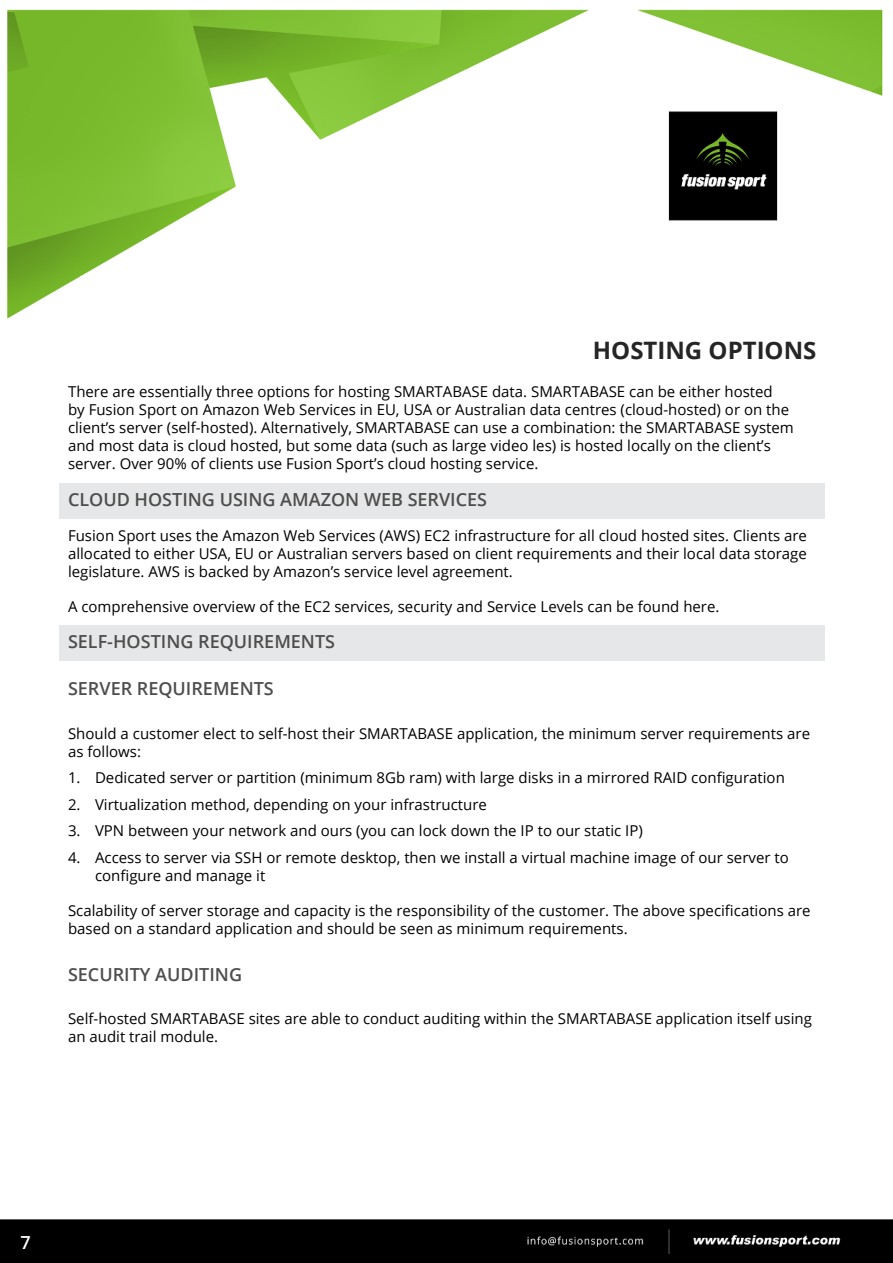
<style>
.page{position:relative;width:893px;height:1263px;background:#fff}
.page>*{position:absolute;margin:0;border:0;box-sizing:border-box;transform-origin:0 0}
.t1{font:700 24px "Open Sans";color:#252525}
.t2{font:600 18px "Open Sans";color:#4f4e4e}
.t3{font:600 18px "Open Sans";color:#fff}
.t4{font:15px/18px "Open Sans";color:#000}
</style>
<div class="page">
<img style="left:0;top:9px;width:893px;height:1254px">
<div style="left:19px;top:340px;width:264px;height:827px;background:#fff"></div>
<div style="left:60px;top:483px;width:765px;height:35px;background:#e6e7e8"></div>
<div style="left:60px;top:626px;width:765px;height:35px;background:#e6e7e8"></div>
<h1 class="t1" style="left:593px;top:333px;width:225px">HOSTING OPTIONS</h1>
<p class="t4" style="left:68px;top:382px;width:727px">There are essentially three options for hosting SMARTABASE data. SMARTABASE can be either hosted<br>by Fusion Sport on Amazon Web Services in EU, USA or Australian data centres (cloud-hosted) or on the client’s server (self-hosted). Alternatively, SMARTABASE can use a combination: the SMARTABASE system and most data is cloud hosted, but some data (such as large video les) is hosted locally on the client’s server. Over 90% of clients use Fusion Sport’s cloud hosting service.</p>
<p class="t2" style="left:68px;top:487px;width:421px">CLOUD HOSTING USING AMAZON WEB SERVICES</p>
<p class="t4" style="left:68px;top:526px;width:740px;text-align:justify">Fusion Sport uses the Amazon Web Services (AWS) EC2 infrastructure for all cloud hosted sites. Clients are allocated to either USA, EU or Australian servers based on client requirements and their local data storage legislature. AWS is backed by Amazon’s service level agreement.</p>
<p class="t4" style="left:68px;top:597px;width:653px">A comprehensive overview of the EC2 services, security and Service Levels can be found here.</p>
<p class="t2" style="left:68px;top:629px;width:269px">SELF-HOSTING REQUIREMENTS</p>
<p class="t2" style="left:68px;top:676px;width:207px">SERVER REQUIREMENTS</p>
<p class="t4" style="left:68px;top:724px;width:743px">Should a customer elect to self-host their SMARTABASE application, the minimum server requirements are as follows:</p>
<p class="t4" style="left:68px;top:768px;width:718px">1. Dedicated server or partition (minimum 8Gb ram) with large disks in a mirrored RAID configuration</p>
<p class="t4" style="left:68px;top:795px;width:420px">2. Virtualization method, depending on your infrastructure</p>
<p class="t4" style="left:68px;top:821px;width:576px">3. VPN between your network and ours (you can lock down the IP to our static IP)</p>
<p class="t4" style="left:95px;top:848px;width:695px;text-indent:-27px">4. Access to server via SSH or remote desktop, then we install a virtual machine image of our server to configure and manage it</p>
<p class="t4" style="left:68px;top:901px;width:744px">Scalability of server storage and capacity is the responsibility of the customer. The above specifications are based on a standard application and should be seen as minimum requirements.</p>
<p class="t2" style="left:68px;top:962px;width:176px">SECURITY AUDITING</p>
<p class="t4" style="left:68px;top:1009px;width:745px">Self-hosted SMARTABASE sites are able to conduct auditing within the SMARTABASE application itself using an audit trail module.</p>
<p class="t3" style="left:20px;top:1230px;width:12px">7</p>
</div>
